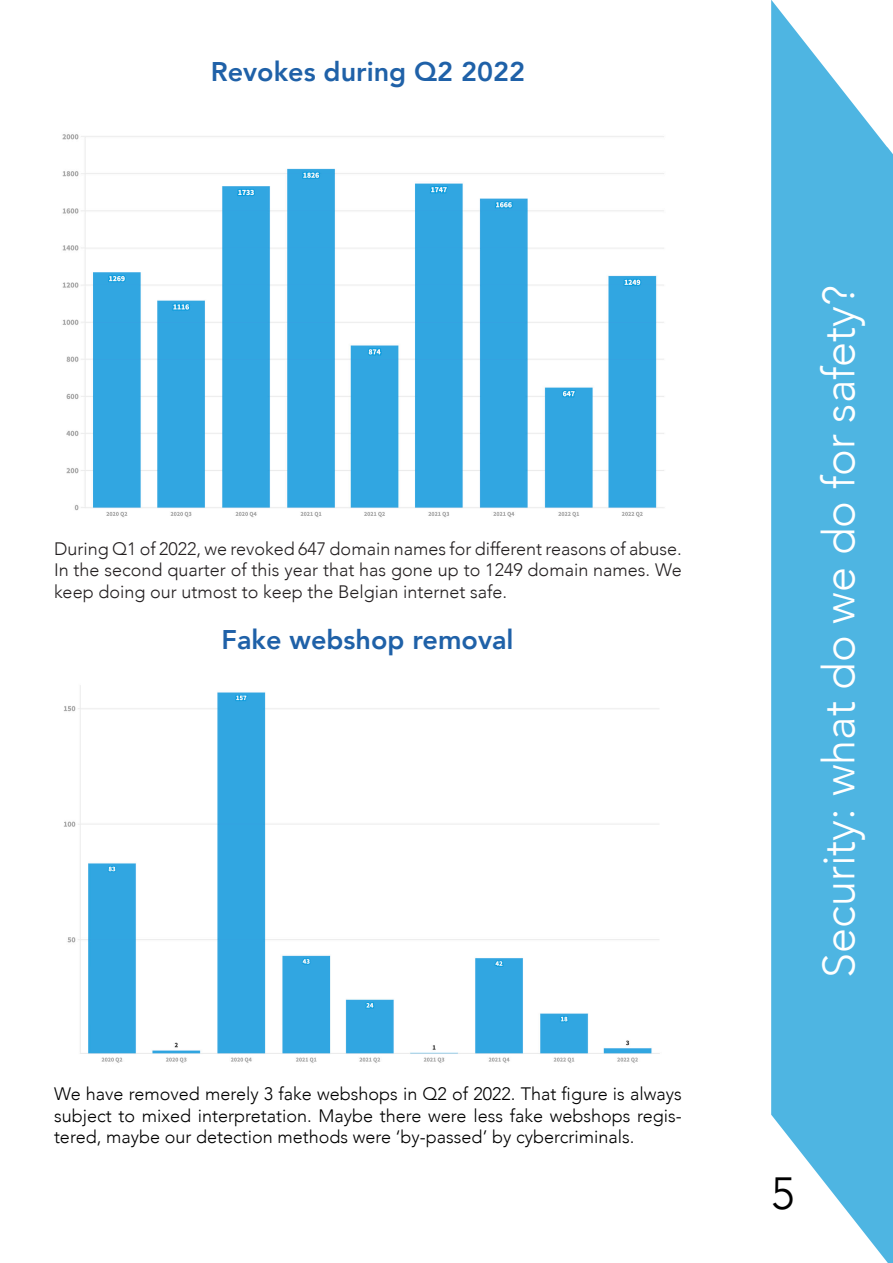
<style>
.page{position:relative;width:893px;height:1263px;background:#fff}
.page>*{position:absolute;margin:0;border:0;box-sizing:border-box;transform-origin:0 0}
.Page_title{font:300 45px "Avenir";color:#fff}
.t1{font:300 45px "Avenir";color:#000}
.Inline_titles{font:800 27px "Avenir";color:#1f61a8}
.t2{font:300 18px/21.6px "Avenir";color:#000;text-align:justify}
.t3{font:300 18px/21.6px "Avenir";color:#231f20;text-align:justify}
</style>
<div class="page">
<svg style="left:771px;top:0;width:122px;height:1263px;background:#63bde5"></svg>
<img style="left:62px;top:134px;width:602px;height:384px">
<img style="left:63px;top:685px;width:597px;height:378px">
<h3 class="Inline_titles" style="left:211px;top:51px;width:316px">Revokes during Q2 2022</h3>
<p class="t3" style="left:54px;top:537px;width:629px">During Q1 of 2022, we revoked 647 domain names for different reasons of abuse.<br>In the second quarter of this year that has gone up to 1249 domain names. We keep doing our utmost to keep the Belgian internet safe.</p>
<h3 class="Inline_titles" style="left:222px;top:619px;width:293px">Fake webshop removal</h3>
<p class="t2" style="left:54px;top:1083px;width:629px">We have removed merely 3 fake webshops in Q2 of 2022. That figure is always subject to mixed interpretation. Maybe there were less fake webshops regis&shy;tered, maybe our detection methods were ‘by-passed’ by cybercriminals.</p>
<h1 class="Page_title" style="left:812px;top:978px;width:694px;rotate:-90deg">Security: what do we do for safety?</h1>
<h1 class="t1" style="left:771px;top:1166px;width:25px">5</h1>
</div>
